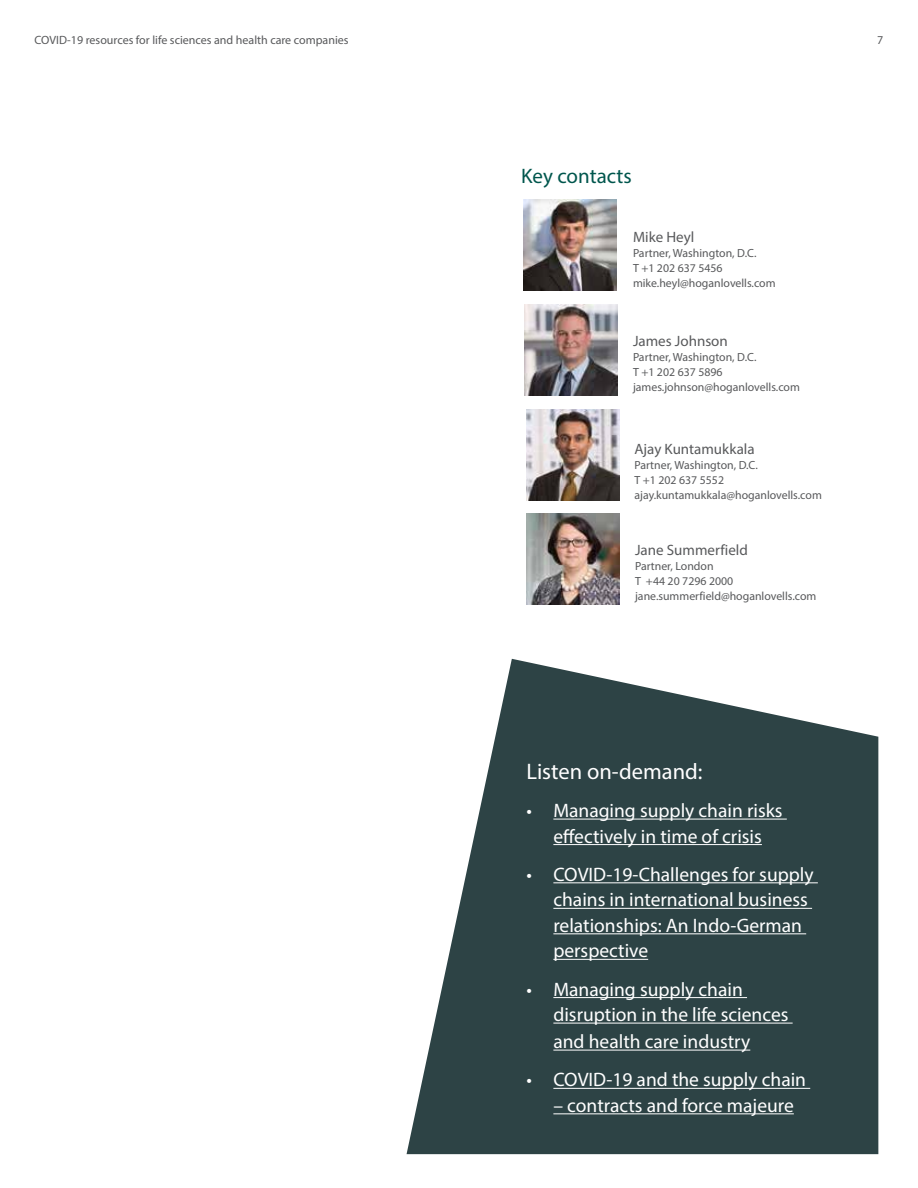
<style>
.page{position:relative;width:918px;height:1188px;background:#fff}
.page>*{position:absolute;margin:0;border:0;box-sizing:border-box;transform-origin:0 0}
.t1{font:22.5px "Myriad Pro";color:#fff}
.t2{font:21px "Myriad Pro";color:#00564d}
.t3{font:19.5px/25.5px "Myriad Pro";color:#fff}
.t4{font:15px "Myriad Pro";color:#58595b}
.t5{font:12px "Myriad Pro";color:#58595b}
.t6{font:11.85px/15px "Myriad Pro";color:#58595b}
</style>
<div class="page">
<img style="left:523px;top:200px;width:93px;height:91px">
<img style="left:524px;top:305px;width:93px;height:91px">
<svg style="left:407px;top:659px;width:471px;height:495px;fill:#2d4345"></svg>
<hr style="left:553px;top:819px;width:234px;height:1px;background:#fff">
<hr style="left:553px;top:844px;width:209px;height:1px;background:#fff">
<hr style="left:553px;top:882px;width:265px;height:1px;background:#fff">
<hr style="left:553px;top:908px;width:259px;height:1px;background:#fff">
<hr style="left:553px;top:933px;width:253px;height:1px;background:#fff">
<hr style="left:553px;top:959px;width:95px;height:1px;background:#fff">
<hr style="left:553px;top:997px;width:194px;height:1px;background:#fff">
<hr style="left:553px;top:1023px;width:240px;height:1px;background:#fff">
<hr style="left:553px;top:1050px;width:197px;height:1px;background:#fff">
<hr style="left:553px;top:1088px;width:257px;height:1px;background:#fff">
<hr style="left:553px;top:1113px;width:241px;height:1px;background:#fff">
<img style="left:526px;top:410px;width:93px;height:90px">
<img style="left:526px;top:514px;width:93px;height:90px">
<p class="t5" style="left:35px;top:32px;width:316px">COVID-19 resources for life sciences and health care companies</p>
<p class="t2" style="left:521px;top:163px;width:112px">Key contacts</p>
<p class="t4" style="left:633px;top:228px;width:63px">Mike Heyl</p>
<p class="t6" style="left:633px;top:246px;width:144px">Partner, Washington, D.C.<br>T +1 202 637 5456 mike.heyl@hoganlovells.com</p>
<p class="t4" style="left:633px;top:332px;width:96px">James Johnson</p>
<p class="t6" style="left:633px;top:350px;width:168px">Partner, Washington, D.C.<br>T +1 202 637 5896 james.johnson@hoganlovells.com</p>
<p class="t4" style="left:635px;top:439px;width:122px">Ajay Kuntamukkala</p>
<p class="t6" style="left:635px;top:457px;width:189px">Partner, Washington, D.C.<br>T +1 202 637 5552 ajay.kuntamukkala@hoganlovells.com</p>
<p class="t4" style="left:635px;top:541px;width:114px">Jane Summerfield</p>
<p class="t6" style="left:635px;top:558px;width:183px">Partner, London<br>T +44 20 7296 2000 jane.summerfield@hoganlovells.com</p>
<p class="t5" style="left:877px;top:32px;width:8px">7</p>
<p class="t1" style="left:526px;top:757px;width:178px">Listen on-demand:</p>
<p class="t3" style="left:526px;top:798px;width:258px;text-align:center">• Managing supply chain risks effectively in time of crisis</p>
<p class="t3" style="left:553px;top:861px;width:262px;text-indent:-27px">• COVID-19-Challenges for supply chains in international business relationships: An Indo-German perspective</p>
<p class="t3" style="left:553px;top:976px;width:237px;line-height:26.2px;text-indent:-27px">• Managing supply chain disruption in the life sciences and health care industry</p>
<p class="t3" style="left:526px;top:1067px;width:281px">• COVID-19 and the supply chain</p>
<p class="t3" style="left:553px;top:1092px;width:242px">– contracts and force majeure</p>
</div>
